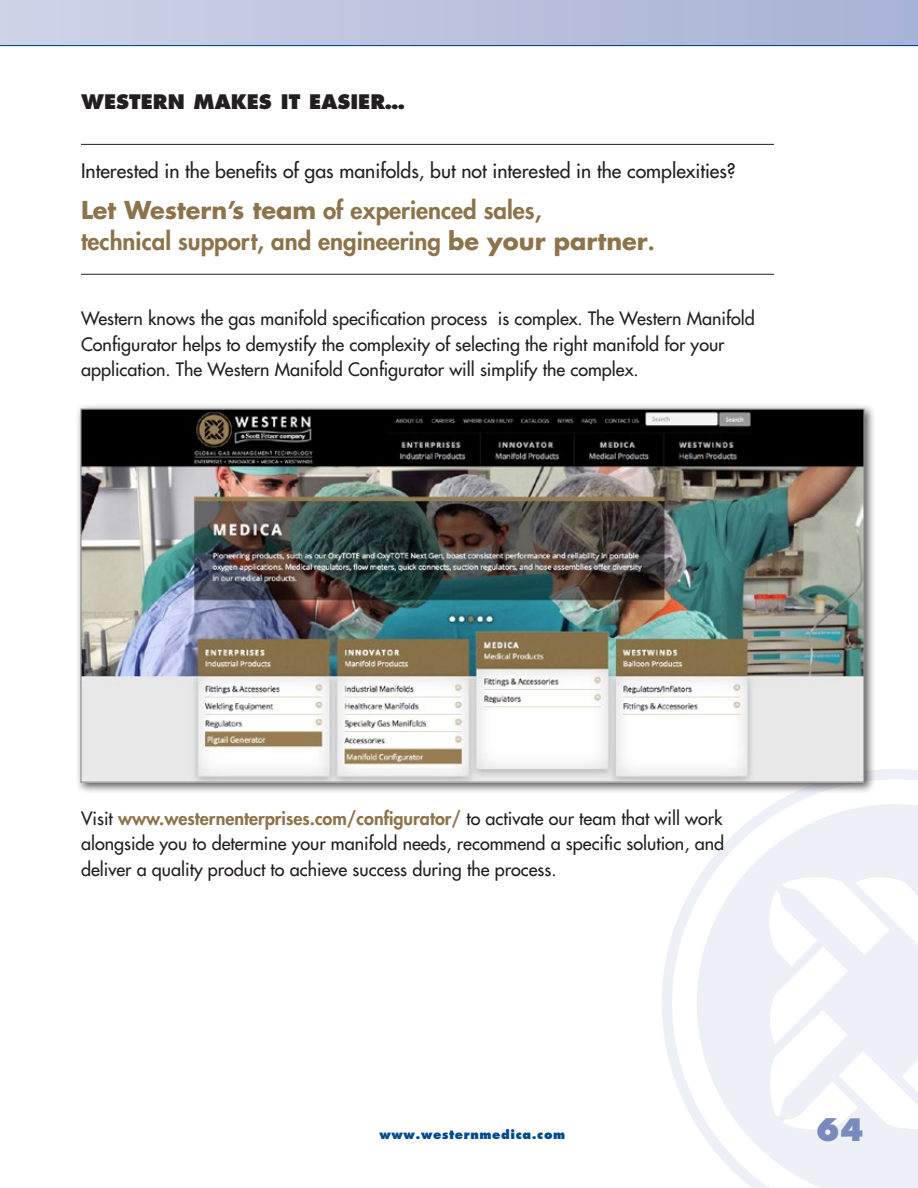
<style>
.page{position:relative;width:918px;height:1188px;background:#fff}
.page>*{position:absolute;margin:0;border:0;box-sizing:border-box;transform-origin:0 0}
.t1{font:800 30px "Futura Std";color:#788bbc}
.t2{font:800 24px/31.5px "Futura Std";color:#8d734a}
.t3{font:500 19.5px "Futura Std";color:#231f20}
.t4{font:800 19.5px "Futura Std";color:#231f20}
.t5{font:500 18px/25.5px "Futura Std";color:#231f20}
.t6{font:800 12px "Futura Std";letter-spacing:.05em;color:#014990}
.s1{font-weight:700}
.s2{font-weight:800;color:#8d734a}
</style>
<div class="page">
<svg style="left:662px;top:769px;width:256px;height:419px"></svg>
<div style="left:0;top:0;width:918px;height:45px;background:linear-gradient(to right,#ced3e7,#a7b2d4)"></div>
<hr style="left:0;top:45px;width:918px;height:1px;background:#014990">
<div style="left:75px;top:404px;width:801px;height:390px;background:#231f20;opacity:.75"></div>
<img style="left:82px;top:411px;width:781px;height:370px">
<hr style="left:81px;top:144px;width:693px;height:1px;background:#231f20">
<hr style="left:81px;top:274px;width:693px;height:1px;background:#231f20">
<p class="t4" style="left:81px;top:90px;width:325px">WESTERN MAKES IT EASIER…</p>
<p class="t3" style="left:81px;top:159px;width:656px">Interested in the benefits of gas manifolds, but not interested in the complexities?</p>
<h2 class="t2" style="left:81px;top:194px;width:575px"><span class="s1">Let Western’s team</span> of experienced sales,<br>technical support, and engineering <span class="s1">be your partner</span>.</h2>
<p class="t5" style="left:81px;top:306px;width:675px">Western knows the gas manifold specification process is complex. The Western Manifold<br>Configurator helps to demystify the complexity of selecting the right manifold for your application. The Western Manifold Configurator will simplify the complex.</p>
<p class="t5" style="left:81px;top:806px;width:645px;text-align:justify">Visit <span class="s2">www.westernenterprises.com/configurator/</span> to activate our team that will work alongside you to determine your manifold needs, recommend a specific solution, and deliver a quality product to achieve success during the process.</p>
<p class="t6" style="left:380px;top:1127px;width:187px">www.westernmedica.com</p>
<h1 class="t1" style="left:816px;top:1110px;width:50px">64</h1>
</div>
